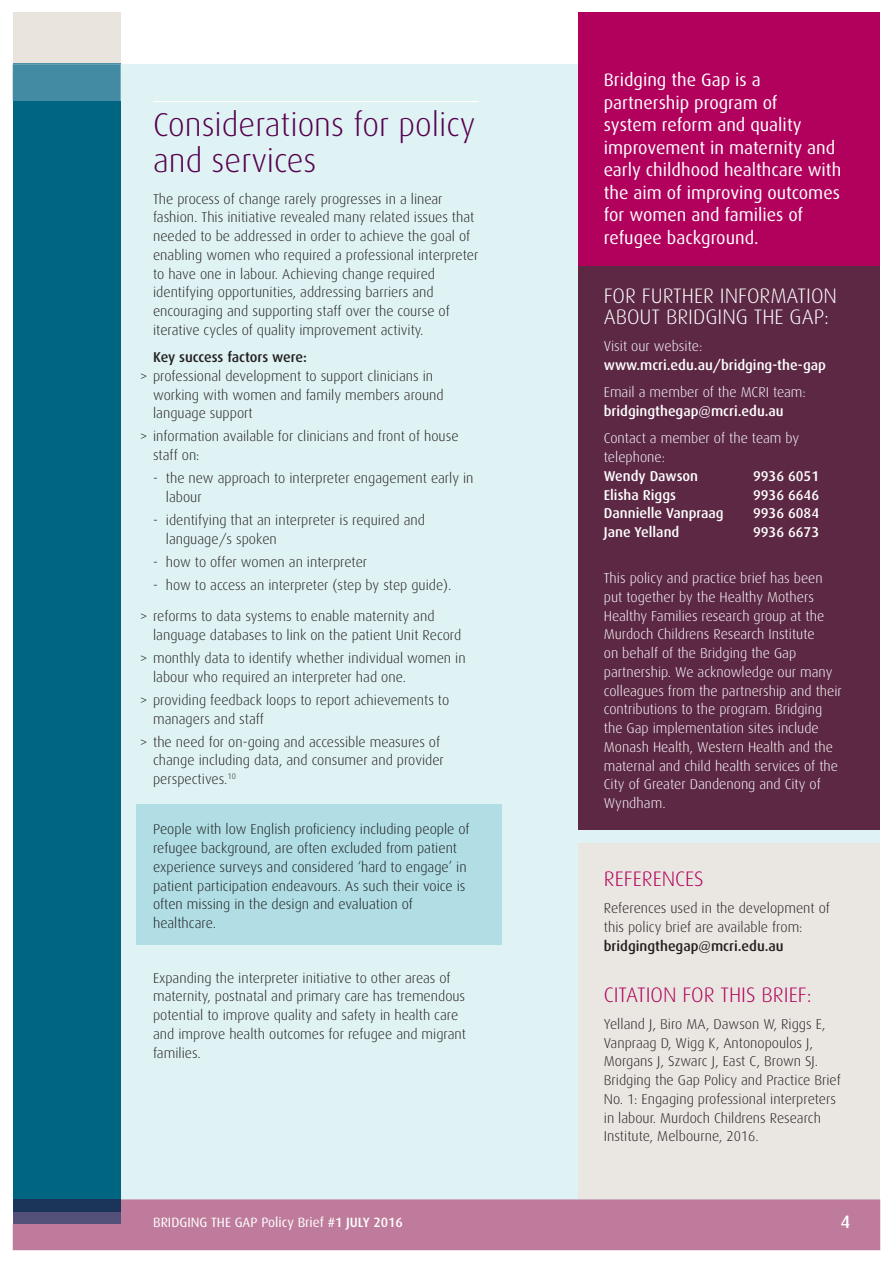
<style>
.page{position:relative;width:893px;height:1263px;background:#fff}
.page>*{position:absolute;margin:0;border:0;box-sizing:border-box;transform-origin:0 0}
.t1{font:300 33px/36px "Dax";color:#56004e}
.t2{font:300 21px/21px "Dax";color:#fff}
.t3{font:300 21px "Dax";color:#b1015c}
.intro{font:18px/22.5px "Dax";color:#fff}
.intro-2{font:500 18px "Dax";color:#fff}
.text{font:300 14.25px/18.8px "Dax";color:#231f20}
.W_bullets{font:300 14.25px/18.8px "Dax";color:#231f20}
.text-2{font:300 14.25px/18.8px "Dax";color:#fff}
.text-3{font:500 14.25px "Dax";color:#fff}
.sub_bullets{font:300 14.25px/18.8px "Dax";color:#231f20}
.fig_label{font:500 14.25px "Dax";letter-spacing:-.01em;color:#231f20}
.intro-3{font:13.5px "Dax";color:#fff}
.s1{font-weight:500}
</style>
<div class="page">
<div style="left:121px;top:64px;width:759px;height:1135px;background:#dff2f4"></div>
<div style="left:13px;top:1199px;width:867px;height:51px;background:#be7b9b"></div>
<div style="left:13px;top:1212px;width:108px;height:12px;background:#53507a"></div>
<div style="left:13px;top:13px;width:108px;height:51px;background:#e9e5de"></div>
<div style="left:13px;top:64px;width:108px;height:37px;background:#428ba2"></div>
<div style="left:13px;top:101px;width:108px;height:1098px;background:#006581"></div>
<div style="left:13px;top:1199px;width:108px;height:13px;background:#1b3459"></div>
<hr style="left:153px;top:101px;width:325px;height:1px;background:#fff">
<div style="left:578px;top:13px;width:302px;height:257px;background:#b1015c"></div>
<div style="left:578px;top:266px;width:302px;height:563px;background:#5c2844"></div>
<div style="left:578px;top:844px;width:302px;height:355px;background:#eae6e1"></div>
<div style="left:136px;top:805px;width:366px;height:140px;background:#b1dee4"></div>
<h1 class="t1" style="left:153px;top:107px;width:324px">Considerations for policy and services</h1>
<p class="text" style="left:153px;top:189px;width:327px">The process of change rarely progresses in a linear fashion. This initiative revealed many related issues that needed to be addressed in order to achieve the goal of enabling women who required a professional interpreter to have one in labour. Achieving change required identifying opportunities, addressing barriers and encouraging and supporting staff over the course of iterative cycles of quality improvement activity.</p>
<p class="fig_label" style="left:153px;top:349px;width:155px">Key success factors were:</p>
<p class="W_bullets" style="left:153px;top:367px;width:292px;text-indent:-13px">&gt; professional development to support clinicians in working with women and family members around language support</p>
<p class="W_bullets" style="left:153px;top:427px;width:307px;text-indent:-13px">&gt; information available for clinicians and front of house staff on:</p>
<p class="sub_bullets" style="left:166px;top:469px;width:309px;text-indent:-13px">- the new approach to interpreter engagement early in labour</p>
<p class="sub_bullets" style="left:166px;top:511px;width:261px;text-indent:-13px">- identifying that an interpreter is required and language/s spoken</p>
<p class="sub_bullets" style="left:153px;top:553px;width:216px">- how to offer women an interpreter</p>
<p class="W_bullets" style="left:153px;top:576px;width:300px">- how to access an interpreter (step by step guide).</p>
<p class="W_bullets" style="left:153px;top:607px;width:310px;text-indent:-13px">&gt; reforms to data systems to enable maternity and language databases to link on the patient Unit Record</p>
<p class="W_bullets" style="left:153px;top:649px;width:314px;text-indent:-13px">&gt; monthly data to identify whether individual women in labour who required an interpreter had one.</p>
<p class="W_bullets" style="left:153px;top:691px;width:298px;text-indent:-13px">&gt; providing feedback loops to report achievements to managers and staff</p>
<p class="W_bullets" style="left:153px;top:732px;width:292px;text-indent:-13px">&gt; the need for on-going and accessible measures of change including data, and consumer and provider perspectives.<sup>10</sup></p>
<p class="text" style="left:153px;top:820px;width:318px">People with low English proficiency including people of refugee background, are often excluded from patient experience surveys and considered ‘hard to engage’ in patient participation endeavours. As such their voice is often missing in the design and evaluation of healthcare.</p>
<p class="text" style="left:153px;top:968px;width:314px">Expanding the interpreter initiative to other areas of maternity, postnatal and primary care has tremendous potential to improve quality and safety in health care and improve health outcomes for refugee and migrant families.</p>
<p class="intro" style="left:604px;top:69px;width:239px">Bridging the Gap is a partnership program of<br>system reform and quality improvement in maternity and early childhood healthcare with the aim of improving outcomes for women and families of refugee background.</p>
<h3 class="t2" style="left:604px;top:285px;width:235px">FOR FURTHER INFORMATION<br>ABOUT BRIDGING THE GAP:</h3>
<p class="text-2" style="left:604px;top:337px;width:100px">Visit our website:</p>
<p class="text-3" style="left:604px;top:357px;width:224px">www.mcri.edu.au/bridging-the-gap</p>
<p class="text-2" style="left:604px;top:383px;width:204px">Email a member of the MCRI team:</p>
<p class="text-3" style="left:604px;top:403px;width:181px">bridgingthegap@mcri.edu.au</p>
<p class="text-2" style="left:604px;top:429px;width:197px">Contact a member of the team by telephone:</p>
<p class="text-3" style="left:604px;top:468px;width:96px">Wendy Dawson</p>
<p class="text-3" style="left:753px;top:468px;width:68px">9936 6051</p>
<p class="text-3" style="left:604px;top:487px;width:74px">Elisha Riggs</p>
<p class="text-3" style="left:753px;top:487px;width:68px">9936 6646</p>
<p class="text-3" style="left:604px;top:505px;width:121px">Dannielle Vanpraag</p>
<p class="text-3" style="left:753px;top:505px;width:68px">9936 6084</p>
<p class="text-3" style="left:604px;top:524px;width:77px">Jane Yelland</p>
<p class="text-3" style="left:753px;top:524px;width:68px">9936 6673</p>
<p class="text-2" style="left:604px;top:569px;width:240px">This policy and practice brief has been put together by the Healthy Mothers Healthy Families research group at the Murdoch Childrens Research Institute<br>on behalf of the Bridging the Gap partnership. We acknowledge our many colleagues from the partnership and their contributions to the program. Bridging the Gap implementation sites include Monash Health, Western Health and the maternal and child health services of the City of Greater Dandenong and City of Wyndham.</p>
<h3 class="t3" style="left:604px;top:867px;width:102px">REFERENCES</h3>
<p class="text" style="left:604px;top:899px;width:228px">References used in the development of this policy brief are available from: <span class="s1">bridgingthegap@mcri.edu.au</span></p>
<h3 class="t3" style="left:604px;top:983px;width:209px">CITATION FOR THIS BRIEF:</h3>
<p class="text" style="left:604px;top:1015px;width:239px">Yelland J, Biro MA, Dawson W, Riggs E, Vanpraag D, Wigg K, Antonopoulos J, Morgans J, Szwarc J, East C, Brown SJ.<br>Bridging the Gap Policy and Practice Brief No. 1: Engaging professional interpreters in labour. Murdoch Childrens Research Institute, Melbourne, 2016.</p>
<p class="intro-3" style="left:153px;top:1215px;width:251px">BRIDGING THE GAP Policy Brief <span class="s1">#1 JULY 2016</span></p>
<p class="intro-2" style="left:841px;top:1211px;width:11px">4</p>
</div>
